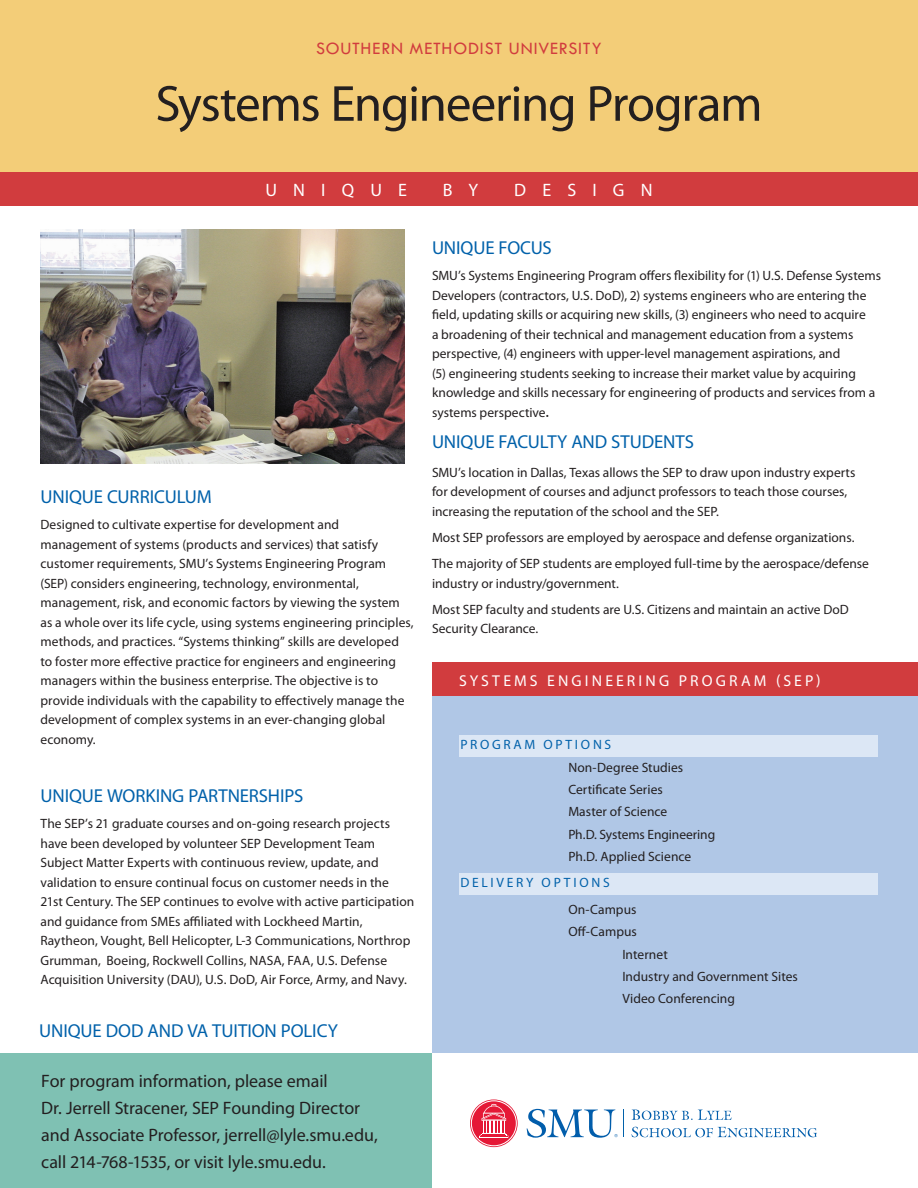
<style>
.page{position:relative;width:918px;height:1188px;background:#fff}
.page>*{position:absolute;margin:0;border:0;box-sizing:border-box;transform-origin:0 0}
.t1{font:51px "Myriad Pro";letter-spacing:-.025em;color:#231f20}
.t2{font:18.75px "Myriad Pro";letter-spacing:-.005em;color:#0161aa}
.t3{font:18px/27px "Myriad Pro";letter-spacing:-.005em;color:#231f20}
.t4{font:18px "Tw Cen";letter-spacing:.045em;color:#d13c3e}
.t5{font:18px "Myriad Pro";color:#fff}
.t6{font:15.75px "Myriad Pro";letter-spacing:.2em;color:#fff}
.t7{font:13.5px/19.5px "Myriad Pro";color:#231f20}
.t8{font:13.5px/26.7px "Myriad Pro";letter-spacing:.2em;color:#0161aa}
.s1{font-family:"Tw Cen";font-size:15px}
.s2{color:#0161aa}
.s3{color:#231f20}
</style>
<div class="page">
<div style="left:0;top:0;width:918px;height:177px;background:#f3cd78"></div>
<div style="left:432px;top:663px;width:486px;height:390px;background:#b0c7e6"></div>
<div style="left:0;top:1053px;width:432px;height:135px;background:#7fc1b3"></div>
<svg style="left:471px;top:1100px;width:46px;height:46px"></svg>
<svg style="left:527px;top:1109px;width:97px;height:29px"></svg>
<svg style="left:632px;top:1109px;width:99px;height:11px"></svg>
<svg style="left:631px;top:1127px;width:186px;height:10px"></svg>
<div style="left:459px;top:735px;width:419px;height:21px;background:#dce7f5"></div>
<div style="left:459px;top:873px;width:419px;height:21px;background:#dce7f5"></div>
<div style="left:0;top:172px;width:918px;height:34px;background:#d13c3e"></div>
<div style="left:432px;top:663px;width:486px;height:33px;background:#d13c3e"></div>
<img style="left:40px;top:230px;width:365px;height:233px">
<p class="t4" style="left:316px;top:38px;width:287px">SOUTHERN METHODIST UNIVERSITY</p>
<p class="t1" style="left:155px;top:72px;width:609px">Systems Engineering Program</p>
<p class="t5" style="left:265px;top:179px;width:52px">U nique</p>
<p class="t5" style="left:443px;top:179px;width:19px">by</p>
<p class="t5" style="left:514px;top:179px;width:50px">D esig</p>
<p class="t5" style="left:641px;top:179px;width:13px">N</p>
<p class="t2" style="left:40px;top:485px;width:173px">UNIQUE CURRICULUM</p>
<p class="t7" style="left:40px;top:515px;width:375px">Designed to cultivate expertise for development and management of systems (products and services) that satisfy customer requirements, SMU’s Systems Engineering Program (SEP) considers engineering, technology, environmental, management, risk, and economic factors by viewing the system as a whole over its life cycle, using systems engineering principles, methods, and practices. “Systems thinking” skills are developed to foster more effective practice for engineers and engineering managers within the business enterprise. The objective is to provide individuals with the capability to effectively manage the development of complex systems in an ever-changing global economy.</p>
<p class="t2" style="left:40px;top:784px;width:264px">UNIQUE WORKING PARTNERSHIPS</p>
<p class="t7" style="left:40px;top:814px;width:375px">The SEP’s 21 graduate courses and on-going research projects have been developed by volunteer SEP Development Team Subject Matter Experts with continuous review, update, and validation to ensure continual focus on customer needs in the 21st Century. The SEP continues to evolve with active participation and guidance from SMEs affiliated with Lockheed Martin, Raytheon, Vought, Bell Helicopter, L-3 Communications, Northrop Grumman, Boeing, Rockwell Collins, NASA, FAA, U.S. Defense Acquisition University (DAU), U.S. DoD, Air Force, Army, and Navy.</p>
<p class="t2" style="left:39px;top:1019px;width:300px">UNIQUE DOD AND VA TUITION POLICY</p>
<p class="t3" style="left:41px;top:1067px;width:338px">For program information, please email<br>Dr. Jerrell Stracener, SEP Founding Director and Associate Professor, jerrell@lyle.smu.edu, call 214-768-1535, or visit lyle.smu.edu.</p>
<p class="t2" style="left:432px;top:236px;width:121px">UNIQUE FOCUS</p>
<p class="t7" style="left:432px;top:266px;width:451px">SMU’s Systems Engineering Program offers flexibility for (1) U.S. Defense Systems Developers (contractors, U.S. DoD), 2) systems engineers who are entering the field, updating skills or acquiring new skills, (3) engineers who need to acquire<br>a broadening of their technical and management education from a systems perspective, (4) engineers with upper-level management aspirations, and<br>(5) engineering students seeking to increase their market value by acquiring knowledge and skills necessary for engineering of products and services from a systems perspective<span class="s1">.</span></p>
<p class="t2" style="left:432px;top:430px;width:263px">UNIQUE FACULTY AND STUDENTS</p>
<p class="t7" style="left:432px;top:462px;width:425px">SMU’s location in Dallas, Texas allows the SEP to draw upon industry experts for development of courses and adjunct professors to teach those courses, increasing the reputation of the school and the SEP.</p>
<p class="t7" style="left:432px;top:524px;width:439px;line-height:26.2px">Most SEP professors are employed by aerospace and defense organizations.<br>The majority of SEP students are employed full-time by the aerospace/defense</p>
<p class="t7" style="left:432px;top:570px;width:418px;line-height:26.2px">industry or industry/government.<br>Most SEP faculty and students are U.S. Citizens and maintain an active DoD</p>
<p class="t7" style="left:432px;top:619px;width:108px">Security Clearance.</p>
<p class="t6" style="left:459px;top:671px;width:363px">SYSTEMS ENGINEERING PROGRAM (SEP)</p>
<p class="t8" style="left:460px;top:731px;width:22px">Program</p>
<p class="t7" style="left:568px;top:734px;width:148px;line-height:22.4px;text-indent:-25px"><span class="s2">OPTIo NS<br></span>Non-Degree Studies<br>Certificate Series<br>Master of Science<br>Ph.D. Systems Engineering<br>Ph.D. Applied Science</p>
<p class="t8" style="left:568px;top:869px;width:70px;text-indent:-108px">DELIVERY OPTIONS<br><span class="s3">On-Campus</span></p>
<p class="t7" style="left:622px;top:921px;width:177px;line-height:22.4px;text-indent:-54px">Off-Campus<br>Internet<br>Industry and Government Sites<br>Video Conferencing</p>
</div>
